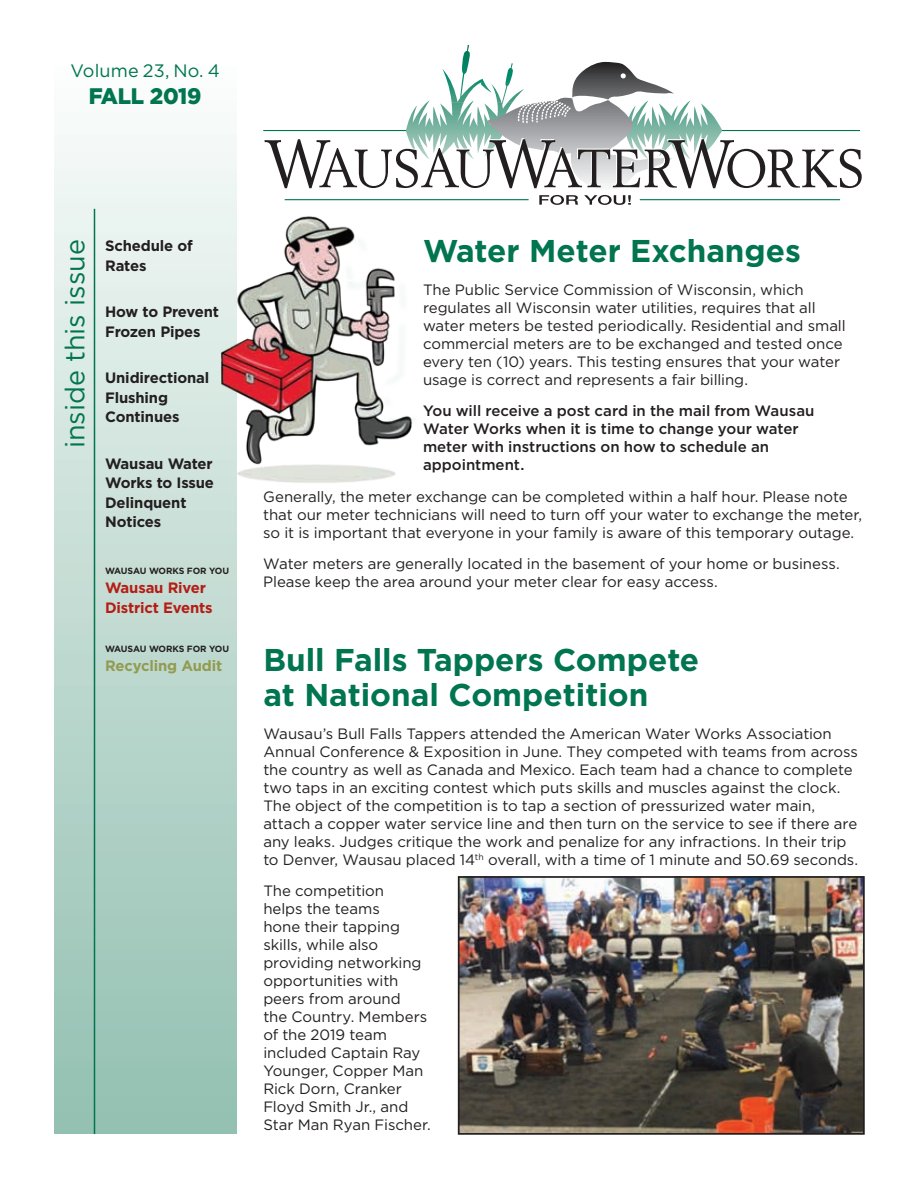
<style>
.page{position:relative;width:918px;height:1188px;background:#fff}
.page>*{position:absolute;margin:0;border:0;box-sizing:border-box;transform-origin:0 0}
.t1{font:700 31.5px/34.5px "Gotham";color:#00754f}
.t2{font:27px "Gotham";color:#00754f}
.t3{font:900 22.5px "Gotham";letter-spacing:-.01em;color:#00754f;scale:.96 1}
.t4{font:18px "Gotham";letter-spacing:.01em;color:#00754f}
.t5{font:15px/18px "Gotham";letter-spacing:-.005em;color:#231f20}
.t6{font:500 15px/18px "Gotham";color:#231f20}
.t7{font:700 15px/19.5px "Gotham";letter-spacing:-.01em;color:#231f20}
.t8{font:700 15px/19.5px "Gotham";letter-spacing:-.01em;color:#b41d15}
.t9{font:700 15px "Gotham";letter-spacing:-.01em;color:#939b50}
.t10{font:700 9px "Gotham";letter-spacing:-.02em;color:#231f20}
</style>
<div class="page">
<hr style="left:263px;top:130px;width:198px;height:1px;background:#00754f">
<svg style="left:264px;top:45px;width:598px;height:160px"></svg>
<div style="left:54px;top:54px;width:182px;height:1080px;background:linear-gradient(to bottom,#fbfdfc,#90bfaf)"></div>
<hr style="left:94px;top:209px;width:1px;height:925px;background:#00754f">
<img style="left:461px;top:879px;width:401px;height:253px">
<div style="left:458px;top:876px;width:407px;height:259px;border:2px solid #231f20"></div>
<img style="left:209px;top:209px;width:202px;height:276px">
<div style="left:382px;top:320px;width:26px;height:68px;background:#fafcfb"></div>
<svg style="left:378px;top:317px;width:20px;height:62px"></svg>
<div style="left:380px;top:394px;width:14px;height:16px;background:#cbe0d9;opacity:.75"></div>
<svg style="left:377px;top:391px;width:8px;height:9px"></svg>
<div style="left:385px;top:414px;width:36px;height:15px;background:#cbe0d9;opacity:.75"></div>
<svg style="left:381px;top:411px;width:31px;height:8px"></svg>
<p class="t4" style="left:70px;top:60px;width:151px">Volume 23, No. 4</p>
<h3 class="t3" style="left:89px;top:81px;width:119px">FALL 2019</h3>
<h2 class="t2" style="left:58px;top:448px;width:211px;rotate:-90deg">inside this issue</h2>
<p class="t7" style="left:105px;top:236px;width:89px">Schedule of<br>Rates</p>
<p class="t7" style="left:105px;top:302px;width:115px">How to Prevent<br>Frozen Pipes</p>
<p class="t7" style="left:105px;top:368px;width:106px">Unidirectional<br>Flushing<br>Continues</p>
<p class="t7" style="left:105px;top:454px;width:110px">Wausau Water<br>Works to Issue<br>Delinquent<br>Notices</p>
<p class="t10" style="left:105px;top:565px;width:125px">WAUSAU WORKS FOR YOU</p>
<p class="t8" style="left:105px;top:578px;width:109px">Wausau River<br>District Events</p>
<p class="t10" style="left:105px;top:643px;width:125px">WAUSAU WORKS FOR YOU</p>
<p class="t9" style="left:105px;top:656px;width:119px">Recycling Audit</p>
<h1 class="t1" style="left:423px;top:233px;width:379px">Water Meter Exchanges</h1>
<p class="t5" style="left:423px;top:280px;width:424px">The Public Service Commission of Wisconsin, which regulates all Wisconsin water utilities, requires that all water meters be tested periodically. Residential and small commercial meters are to be exchanged and tested once every ten (10) years. This testing ensures that your water usage is correct and represents a fair billing.</p>
<p class="t6" style="left:423px;top:402px;width:393px">You will receive a post card in the mail from Wausau Water Works when it is time to change your water meter with instructions on how to schedule an appointment.</p>
<p class="t5" style="left:263px;top:487px;width:601px">Generally, the meter exchange can be completed within a half hour. Please note that our meter technicians will need to turn off your water to exchange the meter, so it is important that everyone in your family is aware of this temporary outage.</p>
<p class="t5" style="left:263px;top:555px;width:578px">Water meters are generally located in the basement of your home or business.<br>Please keep the area around your meter clear for easy access.</p>
<h1 class="t1" style="left:263px;top:643px;width:437px">Bull Falls Tappers Compete at National Competition</h1>
<p class="t5" style="left:263px;top:724px;width:597px">Wausau’s Bull Falls Tappers attended the American Water Works Association Annual Conference &amp; Exposition in June. They competed with teams from across the country as well as Canada and Mexico. Each team had a chance to complete two taps in an exciting contest which puts skills and muscles against the clock.<br>The object of the competition is to tap a section of pressurized water main, attach a copper water service line and then turn on the service to see if there are any leaks. Judges critique the work and penalize for any infractions. In their trip to Denver, Wausau placed 14<sup>th</sup> overall, with a time of 1 minute and 50.69 seconds.</p>
<p class="t5" style="left:263px;top:882px;width:169px">The competition<br>helps the teams<br>hone their tapping skills, while also providing networking opportunities with peers from around<br>the Country. Members of the 2019 team included Captain Ray<br>Younger, Copper Man<br>Rick Dorn, Cranker<br>Floyd Smith Jr., and<br>Star Man Ryan Fischer.</p>
</div>
